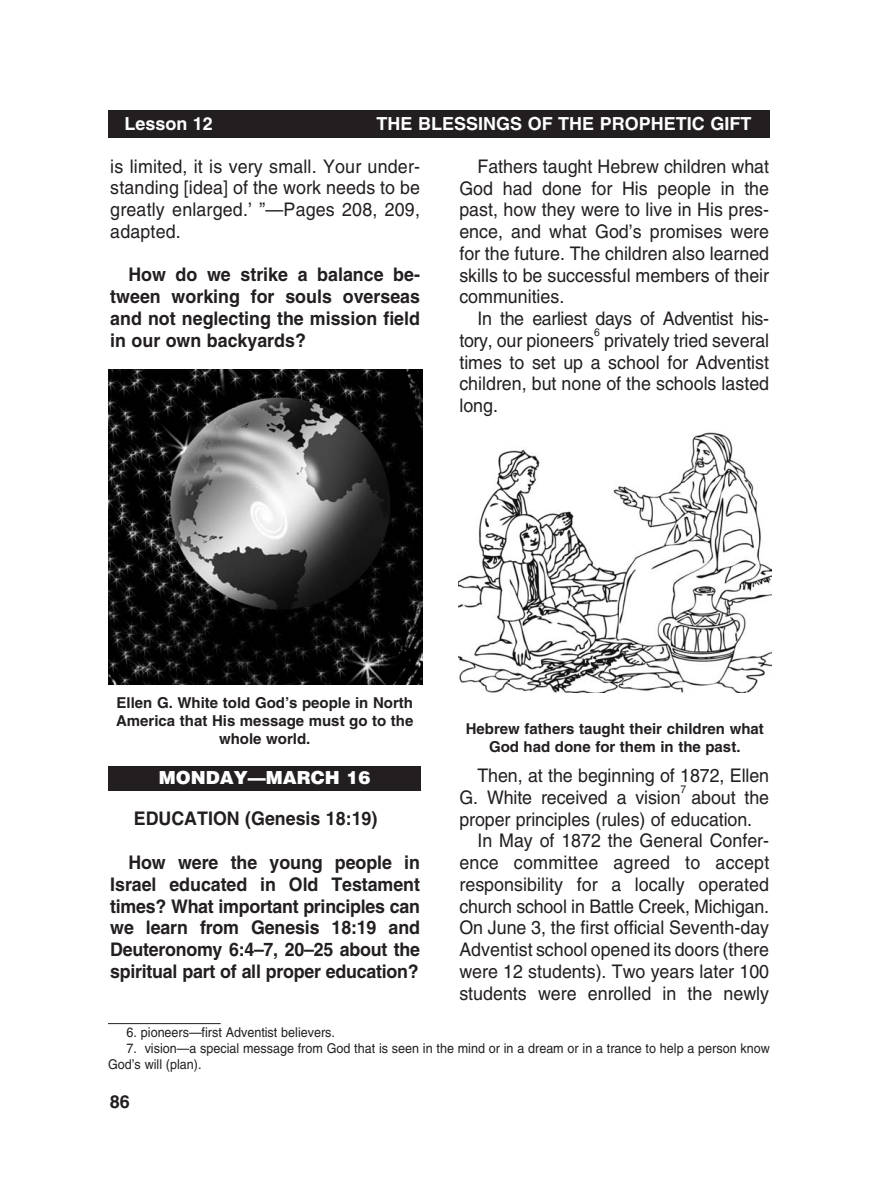
<style>
.page{position:relative;width:878px;height:1202px;background:#fff}
.page>*{position:absolute;margin:0;border:0;box-sizing:border-box;transform-origin:0 0}
._1-Body{font:18.75px/21.8px "Helvetica";color:#231f20;text-align:justify;scale:.95 1}
._1-Body-2{font:700 18.75px/21.8px "Helvetica";color:#231f20;text-align:justify;scale:.95 1}
._1-Body-3{font:18.75px/21.8px "Helvetica";letter-spacing:-.02em;color:#231f20;scale:.95 1}
.t1{font:700 18px "Helvetica";color:#fff}
.t2{font:900 18px "Helvetica";color:#fff}
.t3{font:700 18px "Helvetica";color:#231f20}
._8-captions{font:700 15px/18px "Helvetica";color:#231f20;text-align:center}
._7-footnotes{font:13.5px/15.8px "Helvetica";color:#231f20;scale:.93 1}
._6-Footnotes_rule{font:13.5px "Helvetica";color:#231f20;scale:.93 1}
._1-Body-4{font:10.95px "Helvetica";color:#231f20;scale:.95 1}
</style>
<div class="page">
<div style="left:108px;top:111px;width:662px;height:27px;background:#231f20"></div>
<div style="left:108px;top:110px;width:662px;height:27px;background:#231f20"></div>
<img style="left:108px;top:370px;width:314px;height:314px">
<div style="left:108px;top:766px;width:313px;height:24px;background:#231f20"></div>
<img style="left:458px;top:432px;width:313px;height:261px">
<hr style="left:108px;top:1023px;width:113px;height:1px;background:#231f20">
<p class="t1" style="left:124px;top:113px;width:90px">Lesson 12</p>
<p class="t1" style="left:376px;top:113px;width:376px">THE BLESSINGS OF THE PROPHETIC GIFT</p>
<p class="_1-Body" style="left:110px;top:155px;width:327px">is limited, it is very small. Your under&shy;standing [idea] of the work needs to be greatly enlarged. ’ ”—Pages 208, 209, adapted.</p>
<p class="_1-Body-2" style="left:110px;top:264px;width:327px;text-indent:18px">How do we strike a balance be&shy;tween working for souls overseas and not neglecting the mission field in our own backyards?</p>
<p class="t1" style="left:655px;top:113px;width:107px">Lesson Title</p>
<p class="_1-Body" style="left:459px;top:155px;width:327px;text-indent:18px">Fathers taught Hebrew children what God had done for His people in the past, how they were to live in His pres&shy;ence, and what God’s promises were for the future. The children also learned skills to be successful members of their communities.</p>
<p class="_1-Body-3" style="left:459px;top:308px;width:327px;text-indent:18px">In the earliest days of Adventist his&shy;tory, our pioneers</p>
<p class="_1-Body-4" style="left:594px;top:326px;width:8px">6</p>
<p class="_1-Body" style="left:459px;top:329px;width:327px;text-indent:145px">privately tried several times to set up a school for Adventist children, but none of the schools lasted long.</p>
<p class="_8-captions" style="left:116px;top:693px;width:299px">Ellen G. White told God’s people in North<br>America that His message must go to the whole world.</p>
<p class="t2" style="left:159px;top:766px;width:213px">MONDAY—MARCH 16</p>
<p class="_1-Body-2" style="left:134px;top:807px;width:258px">EDUCATION (Genesis 18:19)</p>
<p class="_1-Body-2" style="left:110px;top:851px;width:327px;text-indent:18px">How were the young people in Israel educated in Old Testament times? What important principles can we learn from Genesis 18:19 and Deuteronomy 6:4–7, 20–25 about the spiritual part of all proper education?</p>
<p class="_8-captions" style="left:465px;top:719px;width:299px">Hebrew fathers taught their children what<br>God had done for them in the past.</p>
<p class="_1-Body" style="left:459px;top:764px;width:327px;text-indent:18px">Then, at the beginning of 1872, Ellen<br>G. White received a vision</p>
<p class="_1-Body-4" style="left:680px;top:783px;width:8px">7</p>
<p class="_1-Body" style="left:459px;top:786px;width:327px;text-indent:232px">about the proper principles (rules) of education.</p>
<p class="_1-Body" style="left:459px;top:830px;width:328px;text-align:left;text-indent:18px">In May of 1872 the General Confer&shy;ence committee agreed to accept responsibility for a locally operated church school in Battle Creek, Michigan.<br>On June 3, the first official Seventh-day Adventist school opened its doors (there were 12 students). Two years later 100 students were enrolled in the newly</p>
<p class="_6-Footnotes_rule" style="left:127px;top:1024px;width:223px">6. pioneers—first Adventist believers.</p>
<p class="_7-footnotes" style="left:108px;top:1040px;width:713px;text-indent:19px">7. vision—a special message from God that is seen in the mind or in a dream or in a trance to help a person know<br>God’s will (plan).</p>
<p class="t3" style="left:110px;top:1090px;width:22px">86</p>
</div>
